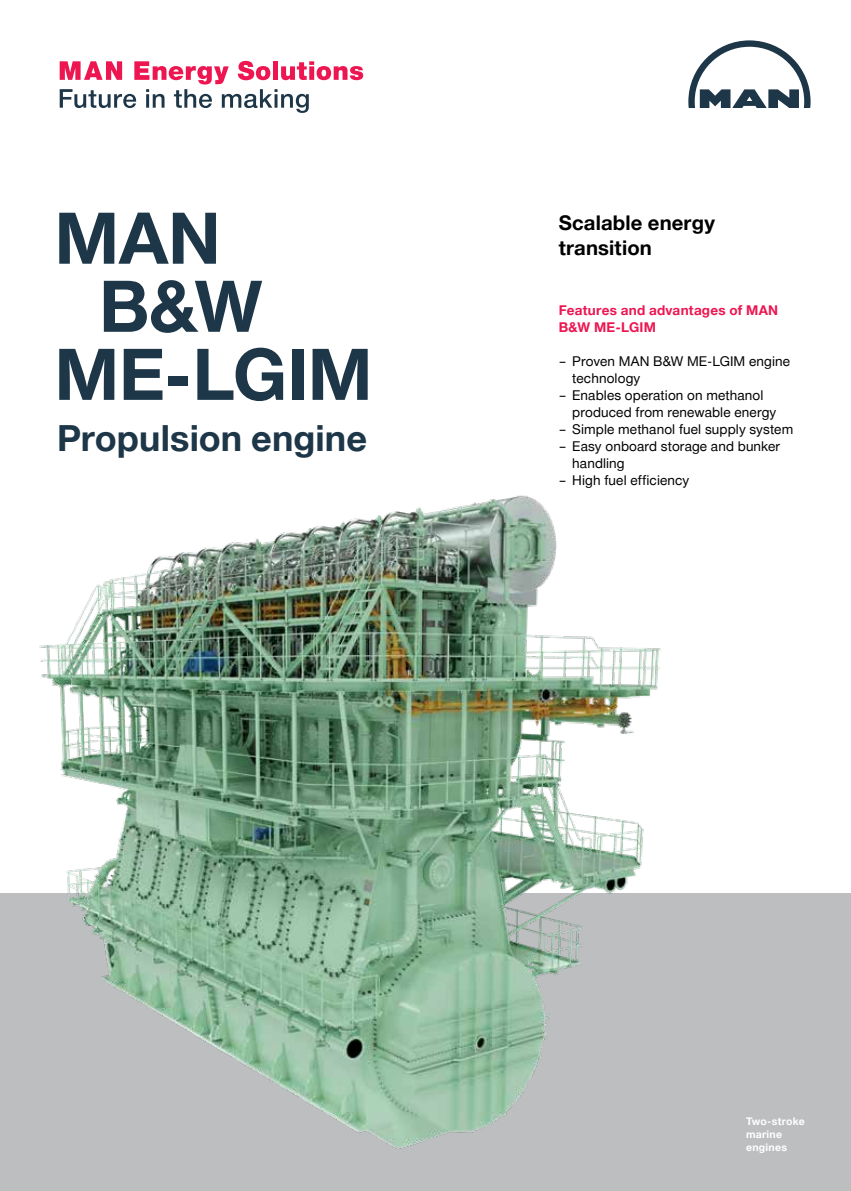
<style>
.page{position:relative;width:851px;height:1191px;background:#fff}
.page>*{position:absolute;margin:0;border:0;box-sizing:border-box;transform-origin:0 0}
.t1{font:700 71.4px "Man Global";letter-spacing:-.005em;color:#1d3648}
.t2{font:700 36px "Man Global";letter-spacing:.005em;color:#1d3648}
.t3{font:700 20.25px/25.5px "Man Global";letter-spacing:.01em;color:#000}
.t4{font:13.5px/17px "Man Global";letter-spacing:.01em;color:#000}
.t5{font:700 13.5px/17px "Man Global";letter-spacing:.02em;color:#ed1651}
.t6{font:700 10.5px/12.8px "Man Global";letter-spacing:.025em;color:#fff}
</style>
<div class="page">
<div style="left:0;top:893px;width:850px;height:298px;background:#bcbec0"></div>
<img style="left:39px;top:495px;width:622px;height:654px">
<svg style="left:60px;top:61px;width:303px;height:52px"></svg>
<svg style="left:688px;top:40px;width:122px;height:68px"></svg>
<h1 class="t1" style="left:54px;top:197px;width:168px">MAN</h1>
<h1 class="t1" style="left:99px;top:265px;width:165px">B&amp;W</h1>
<h1 class="t1" style="left:54px;top:333px;width:319px">ME-LGIM</h1>
<h2 class="t2" style="left:57px;top:417px;width:311px">Propulsion engine</h2>
<h3 class="t3" style="left:558px;top:210px;width:157px">Scalable energy transition</h3>
<p class="t5" style="left:558px;top:302px;width:221px">Features and advantages of MAN<br>B&amp;W ME-LGIM</p>
<p class="t4" style="left:572px;top:353px;width:219px;text-indent:-14px">– Proven MAN B&amp;W ME-LGIM engine technology</p>
<p class="t4" style="left:572px;top:387px;width:205px;text-indent:-14px">– Enables operation on methanol produced from renewable energy</p>
<p class="t4" style="left:558px;top:421px;width:236px">– Simple methanol fuel supply system</p>
<p class="t4" style="left:572px;top:438px;width:209px;text-indent:-14px">– Easy onboard storage and bunker handling</p>
<p class="t4" style="left:558px;top:472px;width:132px">– High fuel efficiency</p>
<p class="t6" style="left:746px;top:1115px;width:60px">Two-stroke marine engines</p>
</div>
